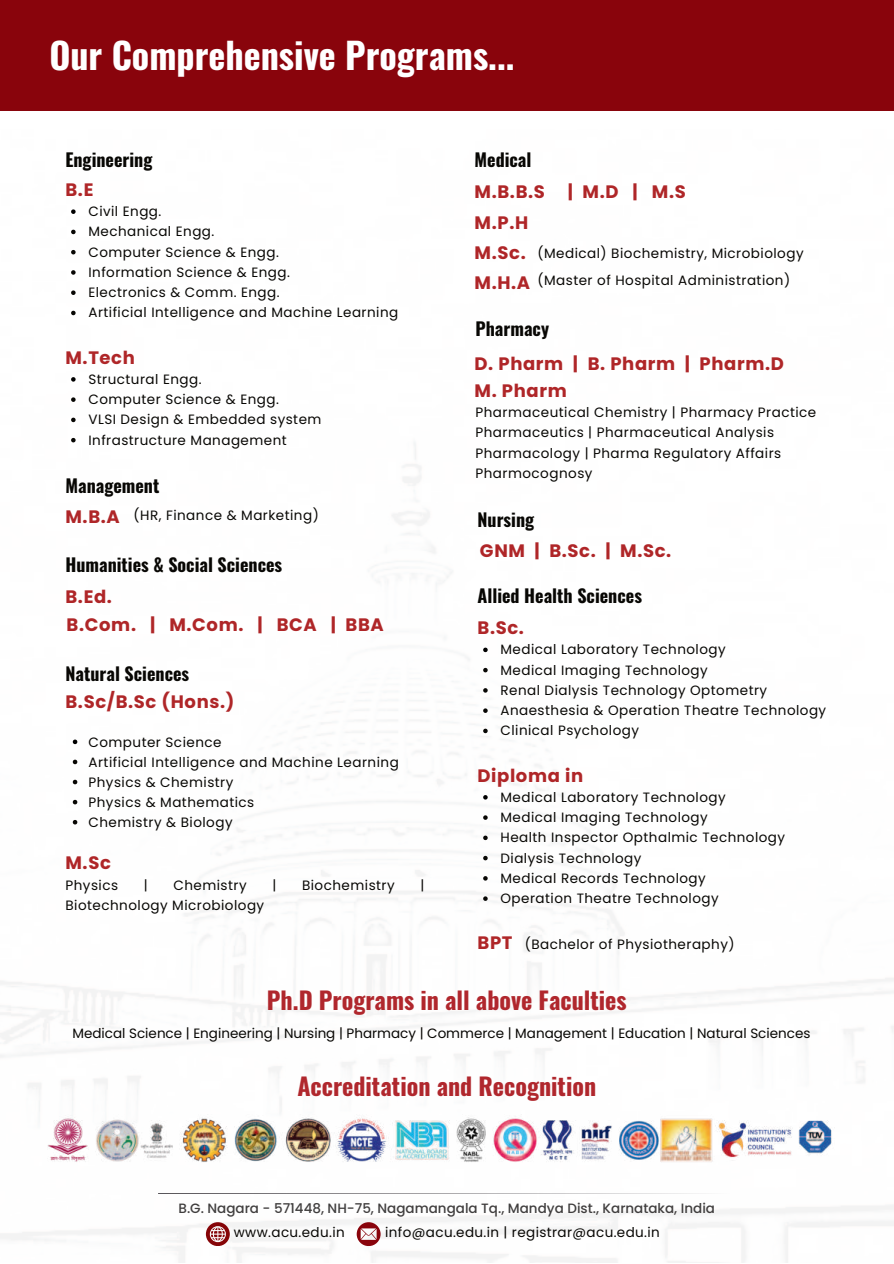
<style>
.page{position:relative;width:894px;height:1264px;background:#fff}
.page>*{position:absolute;margin:0;border:0;box-sizing:border-box;transform-origin:0 0}
.t1{font:700 36px "Oswald";color:#fff}
.t2{font:700 24px "Oswald";color:#b0272d}
.t3{font:700 18px/30.3px "Poppins";letter-spacing:.035em;color:#af2628}
.t4{font:700 18px "Oswald";color:#080704}
.t5{font:13.5px/20.2px "Poppins";letter-spacing:.035em;color:#080704}
.t6{font:13.5px "Poppins";color:#080704}
.t7{font:500 13.5px "Poppins";color:#403e3e}
.s1{font-weight:700;font-size:18px;color:#af2628}
</style>
<div class="page">
<img style="left:0;top:229px;width:893px;height:1033px">
<svg style="left:158px;top:1192px;width:574px;height:1px"></svg>
<div style="left:0;top:0;width:893px;height:111px;background:#89040c"></div>
<svg style="left:71px;top:209px;width:5px;height:5px"></svg>
<svg style="left:71px;top:230px;width:5px;height:4px"></svg>
<svg style="left:71px;top:250px;width:5px;height:4px"></svg>
<svg style="left:71px;top:270px;width:5px;height:5px"></svg>
<svg style="left:71px;top:290px;width:5px;height:5px"></svg>
<svg style="left:71px;top:311px;width:5px;height:4px"></svg>
<svg style="left:71px;top:377px;width:5px;height:4px"></svg>
<svg style="left:71px;top:397px;width:5px;height:5px"></svg>
<svg style="left:71px;top:417px;width:5px;height:5px"></svg>
<svg style="left:71px;top:438px;width:5px;height:4px"></svg>
<svg style="left:73px;top:739px;width:4px;height:5px"></svg>
<svg style="left:73px;top:759px;width:4px;height:5px"></svg>
<svg style="left:73px;top:779px;width:4px;height:5px"></svg>
<svg style="left:73px;top:799px;width:4px;height:5px"></svg>
<svg style="left:73px;top:820px;width:4px;height:4px"></svg>
<svg style="left:483px;top:647px;width:4px;height:5px"></svg>
<svg style="left:483px;top:668px;width:4px;height:4px"></svg>
<svg style="left:483px;top:688px;width:4px;height:4px"></svg>
<svg style="left:483px;top:708px;width:4px;height:5px"></svg>
<svg style="left:483px;top:728px;width:4px;height:5px"></svg>
<svg style="left:483px;top:795px;width:4px;height:4px"></svg>
<svg style="left:483px;top:815px;width:4px;height:4px"></svg>
<svg style="left:483px;top:835px;width:4px;height:5px"></svg>
<svg style="left:483px;top:855px;width:4px;height:5px"></svg>
<svg style="left:483px;top:876px;width:4px;height:4px"></svg>
<svg style="left:483px;top:896px;width:4px;height:4px"></svg>
<img style="left:42px;top:1108px;width:809px;height:58px">
<svg style="left:206px;top:1222px;width:23px;height:23px"></svg>
<svg style="left:356px;top:1222px;width:24px;height:23px"></svg>
<h1 class="t1" style="left:49px;top:36px;width:466px">Our Comprehensive Programs...</h1>
<h3 class="t4" style="left:65px;top:150px;width:88px">Engineering</h3>
<h3 class="t3" style="left:65px;top:174px;width:29px">B.E</h3>
<p class="t5" style="left:88px;top:201px;width:311px">Civil Engg.<br>Mechanical Engg.<br>Computer Science &amp; Engg.<br>Information Science &amp; Engg.<br>Electronics &amp; Comm. Engg.<br>Artificial Intelligence and Machine Learning</p>
<h3 class="t3" style="left:65px;top:342px;width:71px">M.Tech</h3>
<p class="t5" style="left:88px;top:369px;width:234px">Structural Engg.<br>Computer Science &amp; Engg.<br>VLSI Design &amp; Embedded system<br>Infrastructure Management</p>
<h3 class="t4" style="left:65px;top:476px;width:95px">Management</h3>
<p class="t5" style="left:65px;top:505px;width:255px"><span class="s1">M.B.A</span> (HR, Finance &amp; Marketing)</p>
<h3 class="t4" style="left:65px;top:555px;width:218px">Humanities &amp; Social Sciences</h3>
<h3 class="t4" style="left:474px;top:150px;width:58px">Medical</h3>
<h3 class="t3" style="left:474px;top:177px;width:72px">M.B.B.S</h3>
<h3 class="t3" style="left:567px;top:177px;width:119px">| M.D | M.S</h3>
<h3 class="t3" style="left:474px;top:207px;width:57px">M.P.H<br>M.Sc.<br>M.H.A</h3>
<p class="t5" style="left:537px;top:239px;width:267px;line-height:27.3px">(Medical) Biochemistry, Microbiology (Master of Hospital Administration)</p>
<h3 class="t4" style="left:475px;top:319px;width:75px">Pharmacy</h3>
<h3 class="t3" style="left:474px;top:350px;width:311px;line-height:27px">D. Pharm | B. Pharm | Pharm.D<br>M. Pharm</h3>
<p class="t5" style="left:475px;top:402px;width:342px">Pharmaceutical Chemistry | Pharmacy Practice Pharmaceutics | Pharmaceutical Analysis Pharmacology | Pharma Regulatory Affairs Pharmocognosy</p>
<h3 class="t4" style="left:477px;top:510px;width:58px">Nursing</h3>
<h3 class="t3" style="left:480px;top:535px;width:193px">GNM | B.Sc. | M.Sc.</h3>
<h3 class="t4" style="left:477px;top:586px;width:166px">Allied Health Sciences</h3>
<h3 class="t3" style="left:477px;top:612px;width:48px">B.Sc.</h3>
<p class="t5" style="left:500px;top:639px;width:327px">Medical Laboratory Technology<br>Medical Imaging Technology<br>Renal Dialysis Technology Optometry<br>Anaesthesia &amp; Operation Theatre Technology<br>Clinical Psychology</p>
<h3 class="t3" style="left:477px;top:760px;width:107px">Diploma in</h3>
<p class="t5" style="left:500px;top:787px;width:286px">Medical Laboratory Technology<br>Medical Imaging Technology<br>Health Inspector Opthalmic Technology<br>Dialysis Technology<br>Medical Records Technology<br>Operation Theatre Technology</p>
<p class="t5" style="left:477px;top:933px;width:258px"><span class="s1">BPT</span> (Bachelor of Physiotheraphy)</p>
<h2 class="t2" style="left:267px;top:987px;width:361px">Ph.D Programs in all above Faculties</h2>
<p class="t6" style="left:72px;top:1025px;width:739px">Medical Science | Engineering | Nursing | Pharmacy | Commerce | Management | Education | Natural Sciences</p>
<h2 class="t2" style="left:297px;top:1073px;width:300px">Accreditation and Recognition</h2>
<h3 class="t3" style="left:65px;top:581px;width:48px">B.Ed.</h3>
<h3 class="t3" style="left:67px;top:610px;width:318px">B.Com. | M.Com. | BCA | BBA</h3>
<h3 class="t4" style="left:65px;top:664px;width:125px">Natural Sciences</h3>
<h3 class="t3" style="left:65px;top:686px;width:170px">B.Sc/B.Sc (Hons.)</h3>
<p class="t5" style="left:88px;top:732px;width:312px">Computer Science<br>Artificial Intelligence and Machine Learning<br>Physics &amp; Chemistry<br>Physics &amp; Mathematics<br>Chemistry &amp; Biology</p>
<h3 class="t3" style="left:65px;top:847px;width:47px">M.Sc</h3>
<p class="t5" style="left:65px;top:875px;width:54px">Physics</p>
<p class="t5" style="left:144px;top:875px;width:5px">|</p>
<p class="t5" style="left:173px;top:875px;width:75px">Chemistry</p>
<p class="t5" style="left:272px;top:875px;width:5px">|</p>
<p class="t5" style="left:302px;top:875px;width:94px">Biochemistry</p>
<p class="t5" style="left:420px;top:875px;width:5px">|</p>
<p class="t5" style="left:65px;top:895px;width:200px">Biotechnology Microbiology</p>
<p class="t7" style="left:178px;top:1200px;width:538px">B.G. Nagara - 571448, NH-75, Nagamangala Tq., Mandya Dist., Karnataka, India</p>
<p class="t5" style="left:234px;top:1221px;width:112px">www.acu.edu.in</p>
<p class="t5" style="left:385px;top:1221px;width:276px">info@acu.edu.in | registrar@acu.edu.in</p>
</div>
